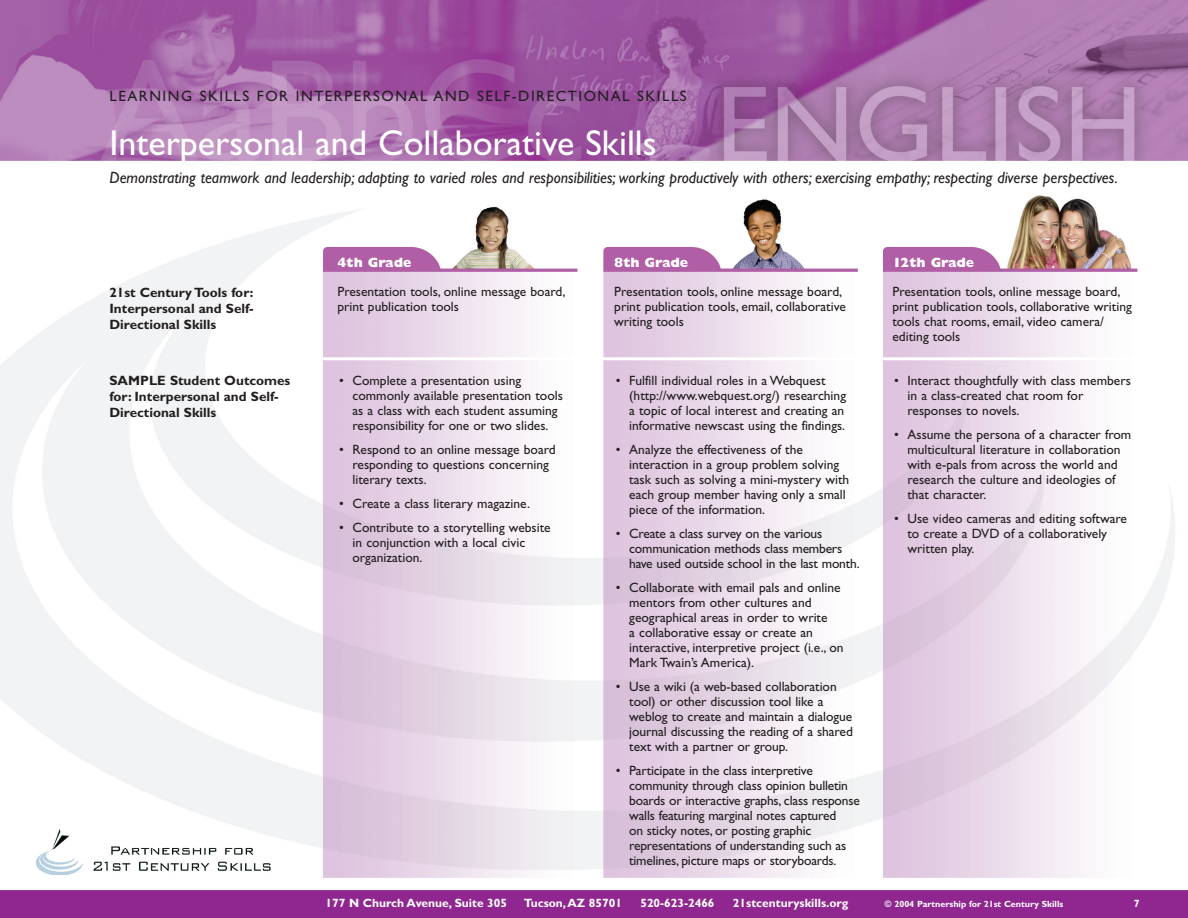
<style>
.page{position:relative;width:1188px;height:918px;background:#fff}
.page>*{position:absolute;margin:0;border:0;box-sizing:border-box;transform-origin:0 0}
.t1{font:36px "Gill Sans";color:#fff}
.t2{font:italic 16.5px "Gill Sans";color:#231f20;scale:.95 1}
.small_top_text{font:15px "Gill Sans";letter-spacing:.1em;color:#231f20}
.bullets{font:13.5px/15px "Gill Sans";color:#231f20}
.body{font:13.5px/15px "Gill Sans";color:#231f20}
.body-2{font:700 13.5px/16.2px "Gill Sans";color:#231f20}
.t3{font:800 13.5px "Gill Sans";color:#fff}
.body-3{font:700 12px "Gill Sans";color:#fff}
.body-4{font:700 9px "Gill Sans";color:#fff}
</style>
<div class="page">
<img style="left:0;top:0;width:1188px;height:918px">
<svg style="left:15px;top:798px;width:275px;height:86px"></svg>
<img style="left:27px;top:823px;width:256px;height:61px">
<hr style="left:282px;top:357px;width:852px;height:3px;background:#fff">
<p class="small_top_text" style="left:110px;top:87px;width:119px">Learning Skills</p>
<p class="small_top_text" style="left:257px;top:87px;width:409px">for Interpersonal and Self-Di rectional Skills</p>
<p class="t1" style="left:110px;top:122px;width:549px">Interpersonal and Collaborative Skills</p>
<p class="t2" style="left:110px;top:168px;width:1063px">Demonstrating teamwork and leadership; adapting to varied roles and responsibilities; working productively with others; exercising empathy; respecting diverse perspectives.</p>
<p class="body-2" style="left:110px;top:284px;width:146px">21st Century Tools for:</p>
<p class="body-2" style="left:110px;top:300px;width:146px">Interpersonal and Self-<br>Directional Skills</p>
<p class="body-2" style="left:110px;top:372px;width:182px">SAMPLE Student Outcomes for: Interpersonal and Self-<br>Directional Skills</p>
<p class="t3" style="left:337px;top:255px;width:76px">4th Grade</p>
<p class="t3" style="left:614px;top:255px;width:76px">8th Grade</p>
<p class="t3" style="left:892px;top:255px;width:83px">12th Grade</p>
<p class="body" style="left:337px;top:284px;width:229px">Presentation tools, online message board, print publication tools</p>
<p class="body" style="left:614px;top:284px;width:233px">Presentation tools, online message board, print publication tools, email, collaborative writing tools</p>
<p class="body" style="left:892px;top:284px;width:241px">Presentation tools, online message board, print publication tools, collaborative writing tools chat rooms, email, video camera/ editing tools</p>
<p class="bullets" style="left:352px;top:373px;width:212px;text-indent:-14px">• Complete a presentation using commonly available presentation tools as a class with each student assuming responsibility for one or two slides.</p>
<p class="bullets" style="left:352px;top:442px;width:205px;text-indent:-14px">• Respond to an online message board responding to questions concerning literary texts.</p>
<p class="bullets" style="left:339px;top:496px;width:193px">• Create a class literary magazine.</p>
<p class="bullets" style="left:352px;top:520px;width:200px;text-indent:-14px">• Contribute to a storytelling website in conjunction with a local civic organization.</p>
<p class="bullets" style="left:629px;top:373px;width:218px;text-indent:-14px">• Fulfill individual roles in a Webquest (http://www.webquest.org/) researching a topic of local interest and creating an informative newscast using the findings.</p>
<p class="bullets" style="left:629px;top:442px;width:222px;text-indent:-14px">• Analyze the effectiveness of the interaction in a group problem solving task such as solving a mini-mystery with each group member having only a small piece of the information.</p>
<p class="bullets" style="left:629px;top:526px;width:232px;text-indent:-14px">• Create a class survey on the various communication methods class members have used outside school in the last month.</p>
<p class="bullets" style="left:629px;top:580px;width:216px;text-indent:-14px">• Collaborate with email pals and online mentors from other cultures and geographical areas in order to write<br>a collaborative essay or create an interactive, interpretive project (i.e., on Mark Twain’s America).</p>
<p class="bullets" style="left:629px;top:679px;width:225px;text-indent:-14px">• Use a wiki (a web-based collaboration tool) or other discussion tool like a weblog to create and maintain a dialogue journal discussing the reading of a shared text with a partner or group.</p>
<p class="bullets" style="left:629px;top:763px;width:232px;text-indent:-14px">• Participate in the class interpretive community through class opinion bulletin boards or interactive graphs, class response walls featuring marginal notes captured<br>on sticky notes, or posting graphic representations of understanding such as timelines, picture maps or storyboards.</p>
<p class="bullets" style="left:908px;top:373px;width:225px;text-indent:-14px">• Interact thoughtfully with class members in a class-created chat room for responses to novels.</p>
<p class="bullets" style="left:908px;top:427px;width:225px;text-indent:-14px">• Assume the persona of a character from multicultural literature in collaboration with e-pals from across the world and research the culture and ideologies of that character.</p>
<p class="bullets" style="left:908px;top:511px;width:221px;text-indent:-14px">• Use video cameras and editing software to create a DVD of a collaboratively written play.</p>
<p class="body-3" style="left:325px;top:896px;width:183px">177 N Church Avenue, Suite 305</p>
<p class="body-3" style="left:524px;top:896px;width:100px">Tucson, AZ 85701</p>
<p class="body-3" style="left:640px;top:896px;width:76px">520-623-2466</p>
<p class="body-3" style="left:733px;top:896px;width:117px">21stcenturyskills.org</p>
<p class="body-4" style="left:885px;top:898px;width:180px">© 2004 Partnership for 21st Century Skills</p>
</div>
